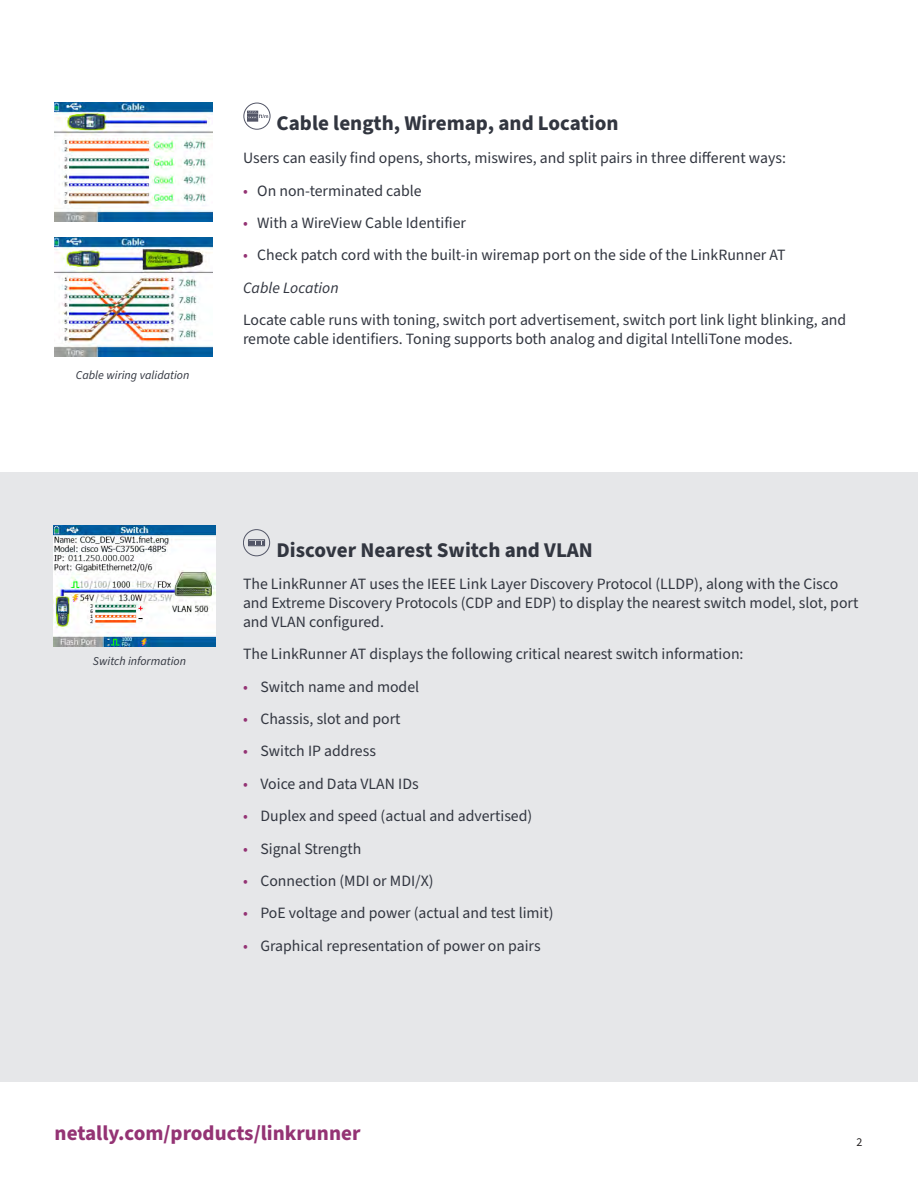
<style>
.page{position:relative;width:918px;height:1188px;background:#fff}
.page>*{position:absolute;margin:0;border:0;box-sizing:border-box;transform-origin:0 0}
.t1{font:700 21px "Source Sans Pro";color:#323640}
.t2{font:700 21px "Source Sans Pro";color:#943374}
.t3{font:15.75px/18.9px "Source Sans Pro";color:#323640}
.t4{font:italic 15.75px "Source Sans Pro";color:#323640}
.t5{font:italic 12px "Source Sans Pro";color:#323640}
.t6{font:12px "Source Sans Pro";color:#231f20}
.s1{color:#943374}
</style>
<div class="page">
<div style="left:0;top:473px;width:918px;height:609px;background:#e6e7e9"></div>
<div style="left:244px;top:103px;width:26px;height:27px;border:1px solid #535667;border-radius:50%"></div>
<svg style="left:247px;top:111px;width:21px;height:10px"></svg>
<div style="left:243px;top:529px;width:27px;height:27px;border:1px solid #535667;border-radius:50%"></div>
<svg style="left:248px;top:539px;width:17px;height:7px"></svg>
<img style="left:54px;top:103px;width:158px;height:119px">
<img style="left:54px;top:238px;width:158px;height:119px">
<img style="left:54px;top:525px;width:161px;height:122px">
<p class="t5" style="left:76px;top:367px;width:115px">Cable wiring validation</p>
<p class="t1" style="left:277px;top:108px;width:343px">Cable length, Wiremap, and Location</p>
<p class="t3" style="left:243px;top:149px;width:544px">Users can easily find opens, shorts, miswires, and split pairs in three different ways:</p>
<p class="t3" style="left:243px;top:181px;width:180px"><span class="s1">•</span> On non-terminated cable</p>
<p class="t3" style="left:243px;top:214px;width:225px"><span class="s1">•</span> With a WireView Cable Identifier</p>
<p class="t3" style="left:243px;top:246px;width:544px"><span class="s1">•</span> Check patch cord with the built-in wiremap port on the side of the LinkRunner AT</p>
<p class="t4" style="left:243px;top:277px;width:97px">Cable Location</p>
<p class="t3" style="left:243px;top:311px;width:605px">Locate cable runs with toning, switch port advertisement, switch port link light blinking, and remote cable identifiers. Toning supports both analog and digital IntelliTone modes.</p>
<p class="t5" style="left:93px;top:653px;width:95px">Switch information</p>
<p class="t1" style="left:277px;top:535px;width:318px">Discover Nearest Switch and VLAN</p>
<p class="t3" style="left:243px;top:575px;width:617px">The LinkRunner AT uses the IEEE Link Layer Discovery Protocol (LLDP), along with the Cisco and Extreme Discovery Protocols (CDP and EDP) to display the nearest switch model, slot, port and VLAN configured.</p>
<p class="t3" style="left:243px;top:645px;width:502px">The LinkRunner AT displays the following critical nearest switch information:</p>
<p class="t3" style="left:243px;top:677px;width:178px"><span class="s1">•</span> Switch name and model</p>
<p class="t3" style="left:243px;top:710px;width:159px"><span class="s1">•</span> Chassis, slot and port</p>
<p class="t3" style="left:243px;top:742px;width:135px"><span class="s1">•</span> Switch IP address</p>
<p class="t3" style="left:243px;top:775px;width:177px"><span class="s1">•</span> Voice and Data VLAN IDs</p>
<p class="t3" style="left:243px;top:807px;width:291px"><span class="s1">•</span> Duplex and speed (actual and advertised)</p>
<p class="t3" style="left:243px;top:839px;width:120px"><span class="s1">•</span> Signal Strength</p>
<p class="t3" style="left:243px;top:872px;width:192px"><span class="s1">•</span> Connection (MDI or MDI/X)</p>
<p class="t3" style="left:243px;top:904px;width:312px"><span class="s1">•</span> PoE voltage and power (actual and test limit)</p>
<p class="t3" style="left:243px;top:937px;width:299px"><span class="s1">•</span> Graphical representation of power on pairs</p>
<p class="t2" style="left:55px;top:1119px;width:307px">netally.com/products/linkrunner</p>
<p class="t6" style="left:856px;top:1134px;width:7px">2</p>
</div>
